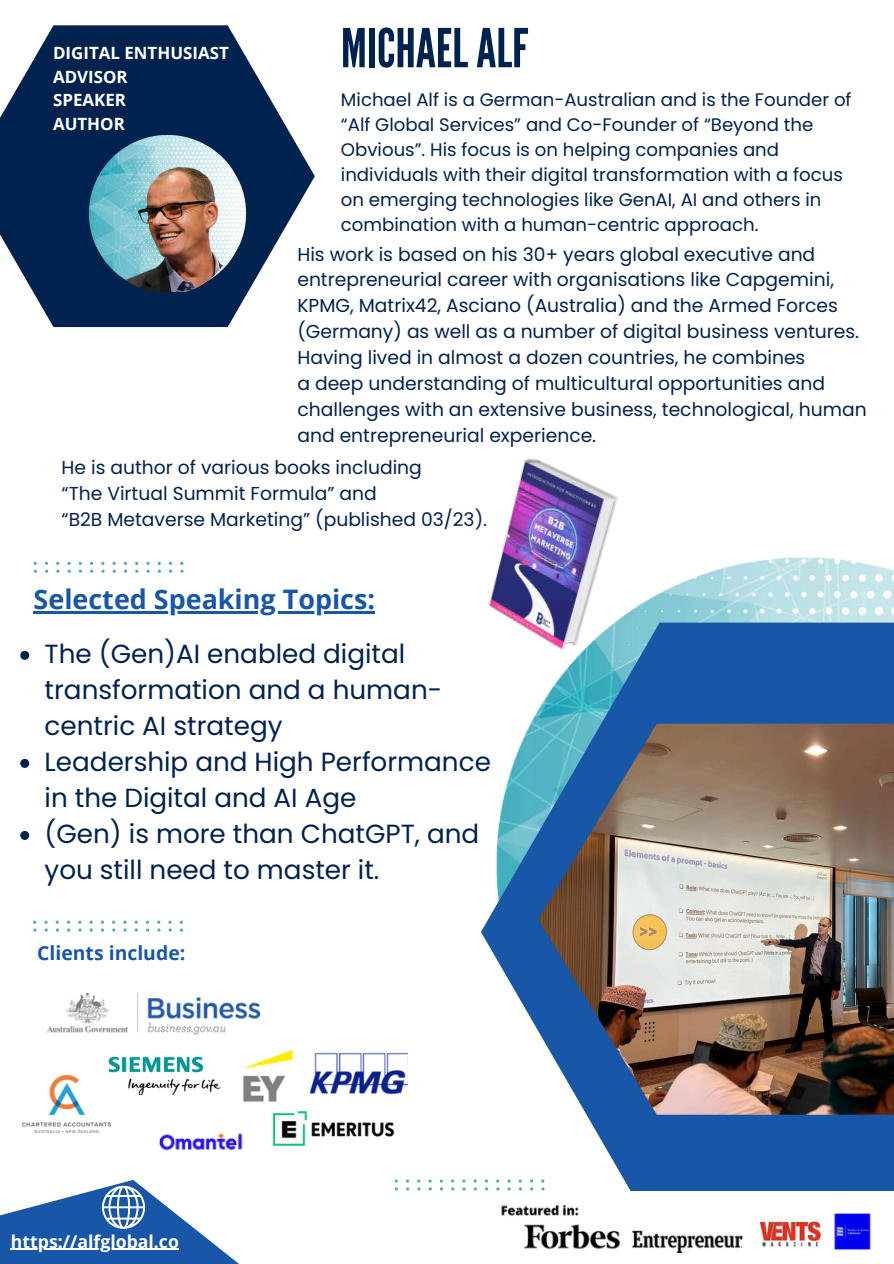
<style>
.page{position:relative;width:894px;height:1264px;background:#fff}
.page>*{position:absolute;margin:0;border:0;box-sizing:border-box;transform-origin:0 0}
.t1{font:53.55px "League Gothic";color:#00224f}
.t2{font:700 26.85px "Open Sans";color:#1856a8}
.t3{font:26.25px/36px "Poppins";color:#00224f}
.t4{font:700 19.35px "Open Sans";color:#1856a8}
.t5{font:18.75px/25.8px "Poppins";color:#00224f}
.t6{font:18.15px/25px "Poppins";color:#00224f}
.t7{font:700 17.7px "Open Sans";color:#fff}
.t8{font:700 16.95px "Open Sans";color:#fff}
</style>
<div class="page">
<svg style="left:0;top:25px;width:315px;height:302px;fill:#00224f"></svg>
<img style="left:657px;top:557px;width:236px;height:65px">
<svg style="left:481px;top:622px;width:412px;height:569px;fill:#1856a8"></svg>
<img style="left:538px;top:723px;width:355px;height:391px">
<img style="left:76px;top:135px;width:182px;height:157px">
<svg style="left:0;top:1179px;width:431px;height:84px"></svg>
<svg style="left:439px;top:1179px;width:4px;height:11px"></svg>
<svg style="left:451px;top:1179px;width:3px;height:11px"></svg>
<svg style="left:462px;top:1179px;width:3px;height:11px"></svg>
<svg style="left:473px;top:1179px;width:4px;height:11px"></svg>
<svg style="left:484px;top:1179px;width:4px;height:11px"></svg>
<svg style="left:496px;top:1179px;width:3px;height:11px"></svg>
<svg style="left:507px;top:1179px;width:3px;height:11px"></svg>
<svg style="left:518px;top:1179px;width:4px;height:11px"></svg>
<svg style="left:530px;top:1179px;width:3px;height:11px"></svg>
<svg style="left:541px;top:1179px;width:3px;height:11px"></svg>
<hr style="left:11px;top:1248px;width:168px;height:1px;background:#fff">
<img style="left:481px;top:458px;width:176px;height:265px">
<img style="left:501px;top:1204px;width:370px;height:50px">
<img style="left:243px;top:1049px;width:51px;height:53px">
<img style="left:48px;top:993px;width:211px;height:41px">
<hr style="left:34px;top:611px;width:341px;height:2px;background:#1856a8">
<svg style="left:20px;top:651px;width:9px;height:9px"></svg>
<svg style="left:20px;top:759px;width:9px;height:9px"></svg>
<svg style="left:20px;top:831px;width:9px;height:9px"></svg>
<img style="left:108px;top:1056px;width:113px;height:38px">
<img style="left:23px;top:1075px;width:87px;height:57px">
<img style="left:311px;top:1052px;width:96px;height:42px">
<svg style="left:34px;top:562px;width:3px;height:11px"></svg>
<svg style="left:45px;top:562px;width:3px;height:11px"></svg>
<svg style="left:56px;top:562px;width:3px;height:11px"></svg>
<svg style="left:67px;top:562px;width:4px;height:11px"></svg>
<svg style="left:79px;top:562px;width:3px;height:11px"></svg>
<svg style="left:90px;top:562px;width:3px;height:11px"></svg>
<svg style="left:101px;top:562px;width:3px;height:11px"></svg>
<svg style="left:112px;top:562px;width:4px;height:11px"></svg>
<svg style="left:124px;top:562px;width:3px;height:11px"></svg>
<svg style="left:135px;top:562px;width:3px;height:11px"></svg>
<svg style="left:146px;top:562px;width:4px;height:11px"></svg>
<svg style="left:158px;top:562px;width:3px;height:11px"></svg>
<svg style="left:169px;top:562px;width:3px;height:11px"></svg>
<svg style="left:180px;top:562px;width:3px;height:11px"></svg>
<svg style="left:33px;top:920px;width:3px;height:11px"></svg>
<svg style="left:44px;top:920px;width:4px;height:11px"></svg>
<svg style="left:56px;top:920px;width:3px;height:11px"></svg>
<svg style="left:67px;top:920px;width:3px;height:11px"></svg>
<svg style="left:78px;top:920px;width:3px;height:11px"></svg>
<svg style="left:89px;top:920px;width:4px;height:11px"></svg>
<svg style="left:101px;top:920px;width:3px;height:11px"></svg>
<svg style="left:112px;top:920px;width:3px;height:11px"></svg>
<svg style="left:123px;top:920px;width:4px;height:11px"></svg>
<svg style="left:135px;top:920px;width:3px;height:11px"></svg>
<svg style="left:146px;top:920px;width:3px;height:11px"></svg>
<svg style="left:157px;top:920px;width:3px;height:11px"></svg>
<svg style="left:168px;top:920px;width:4px;height:11px"></svg>
<svg style="left:180px;top:920px;width:3px;height:11px"></svg>
<img style="left:158px;top:1133px;width:85px;height:18px">
<img style="left:272px;top:1111px;width:123px;height:34px">
<p class="t8" style="left:53px;top:41px;width:177px">DIGITAL ENTHUSIAST</p>
<p class="t8" style="left:53px;top:64px;width:76px">ADVISOR</p>
<h2 class="t8" style="left:53px;top:88px;width:74px">SPEAKER</h2>
<p class="t8" style="left:53px;top:112px;width:73px">AUTHOR</p>
<h5 class="t1" style="left:341px;top:17px;width:189px">MICHAELALF</h5>
<p class="t6" style="left:341px;top:87px;width:512px">Michael Alf is a German-Australian and is the Founder of “Alf Global Services” and Co-Founder of “Beyond the Obvious”. His focus is on helping companies and individuals with their digital transformation with a focus on emerging technologies like GenAI, AI and others in combination with a human-centric approach.</p>
<p class="t5" style="left:297px;top:241px;width:570px">His work is based on his 30+ years global executive and entrepreneurial career with organisations like Capgemini, KPMG, Matrix42, Asciano (Australia) and the Armed Forces (Germany) as well as a number of digital business ventures.<br>Having lived in almost a dozen countries, he combines<br>a deep understanding of multicultural opportunities and challenges with an extensive business, technological, human and entrepreneurial experience.</p>
<p class="t5" style="left:62px;top:455px;width:427px">He is author of various books including<br>“The Virtual Summit Formula” and<br>“B2B Metaverse Marketing” (published 03/23).</p>
<p class="t2" style="left:34px;top:580px;width:343px">Selected Speaking Topics:</p>
<p class="t3" style="left:45px;top:636px;width:399px">The (Gen)AI enabled digital transformation and a human&shy;centric AI strategy</p>
<h5 class="t3" style="left:45px;top:744px;width:447px">Leadership and High Performance in the Digital and AI Age</h5>
<h5 class="t3" style="left:45px;top:816px;width:436px">(Gen) is more than ChatGPT, and you still need to master it.</h5>
<p class="t4" style="left:37px;top:939px;width:150px">Clients include:</p>
<p class="t7" style="left:11px;top:1228px;width:169px">https://alfglobal.co</p>
</div>
